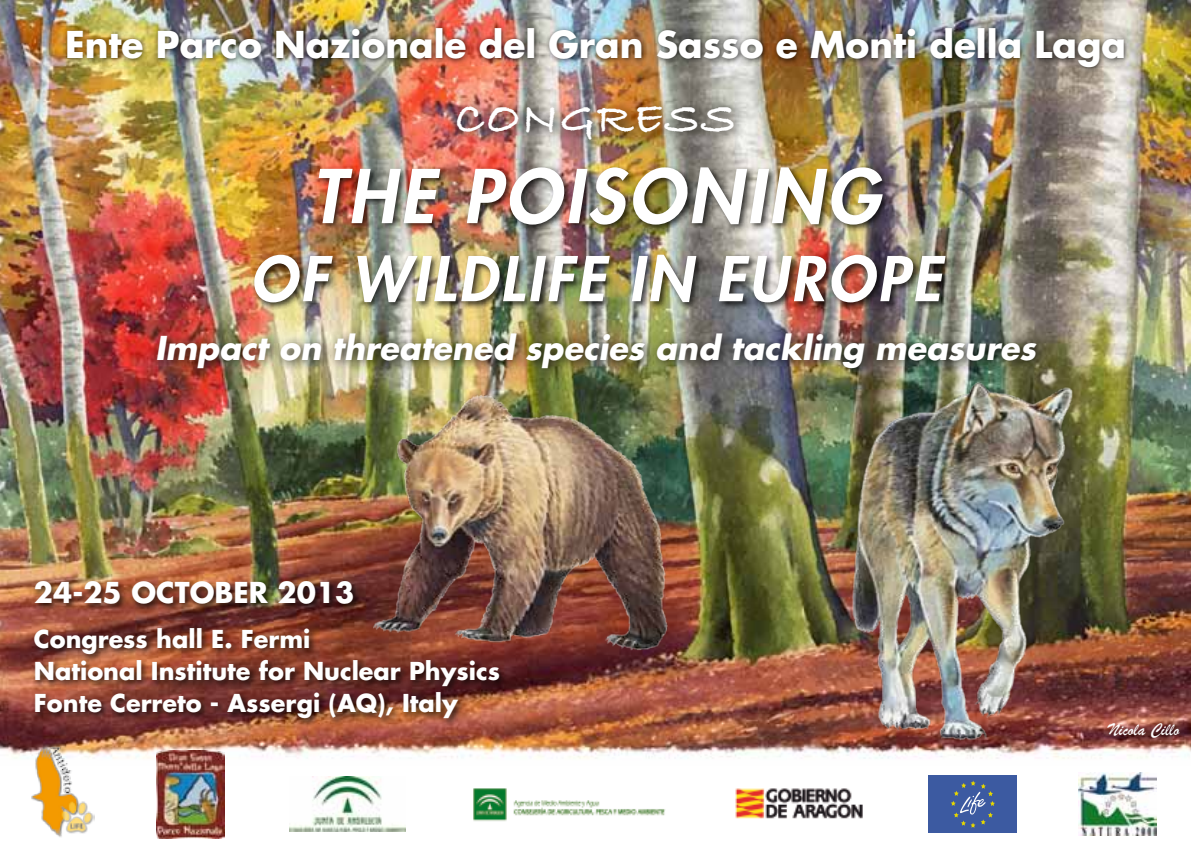
<style>
.page{position:relative;width:1191px;height:851px;background:#fff}
.page>*{position:absolute;margin:0;border:0;box-sizing:border-box;transform-origin:0 0}
.t1{font:italic 800 72px "Futura";letter-spacing:.05em;color:#fff}
.t2{font:italic 800 60px "Futura";letter-spacing:.05em;color:#fff}
.t3{font:46px "Bradley Hand ITCTT Bold";letter-spacing:.05em;color:#fff}
.t4{font:700 36px "Futura";color:#fff}
.t5{font:italic 700 32px "Futura";color:#fff}
.t6{font:700 28px "Futura";color:#fff}
.t7{font:700 24px/32px "Futura";color:#fff}
.t8{font:18px "Brush Script";color:#fff}
</style>
<div class="page">
<img style="left:0;top:0;width:1191px;height:759px">
<div style="left:31px;top:578px;width:330px;height:34px;background:#000;opacity:.75"></div>
<div style="left:251px;top:164px;width:703px;height:146px;background:#000;opacity:.75"></div>
<div style="left:449px;top:97px;width:297px;height:54px;background:#000;opacity:.75"></div>
<div style="left:148px;top:325px;width:899px;height:55px;background:#000;opacity:.75"></div>
<img style="left:342px;top:374px;width:369px;height:295px">
<img style="left:827px;top:374px;width:267px;height:375px">
<div style="left:928px;top:775px;width:89px;height:57px;background:#3c5aa1"></div>
<svg style="left:951px;top:781px;width:44px;height:46px"></svg>
<svg style="left:289px;top:826px;width:117px;height:6px"></svg>
<img style="left:289px;top:776px;width:116px;height:55px">
<img style="left:735px;top:788px;width:128px;height:31px">
<img style="left:473px;top:788px;width:192px;height:33px">
<img style="left:30px;top:743px;width:64px;height:94px">
<img style="left:156px;top:750px;width:69px;height:88px">
<div style="left:31px;top:624px;width:476px;height:103px;background:#000;opacity:.75"></div>
<img style="left:1078px;top:772px;width:78px;height:63px">
<div style="left:62px;top:24px;width:1068px;height:50px;background:#000;opacity:.75"></div>
<h3 class="t4" style="left:65px;top:20px;width:1062px">Ente Parco Nazionale del Gran Sasso e Monti della Laga</h3>
<h3 class="t3" style="left:455px;top:83px;width:282px">CONGRESS</h3>
<h1 class="t1" style="left:311px;top:148px;width:569px">THE POISONING</h1>
<h2 class="t2" style="left:250px;top:239px;width:692px">OF WILDLIFE IN EUROPE</h2>
<h3 class="t5" style="left:155px;top:325px;width:882px">Impact on threatened species and tackling measures</h3>
<p class="t6" style="left:34px;top:573px;width:322px">24-25 OCTOBER 2013</p>
<p class="t7" style="left:34px;top:622px;width:467px">Congress hall E. Fermi<br>National Institute for Nuclear Physics<br>Fonte Cerreto - Assergi (AQ), Italy</p>
<p class="t8" style="left:1108px;top:718px;width:72px">Nicola Cillo</p>
</div>
